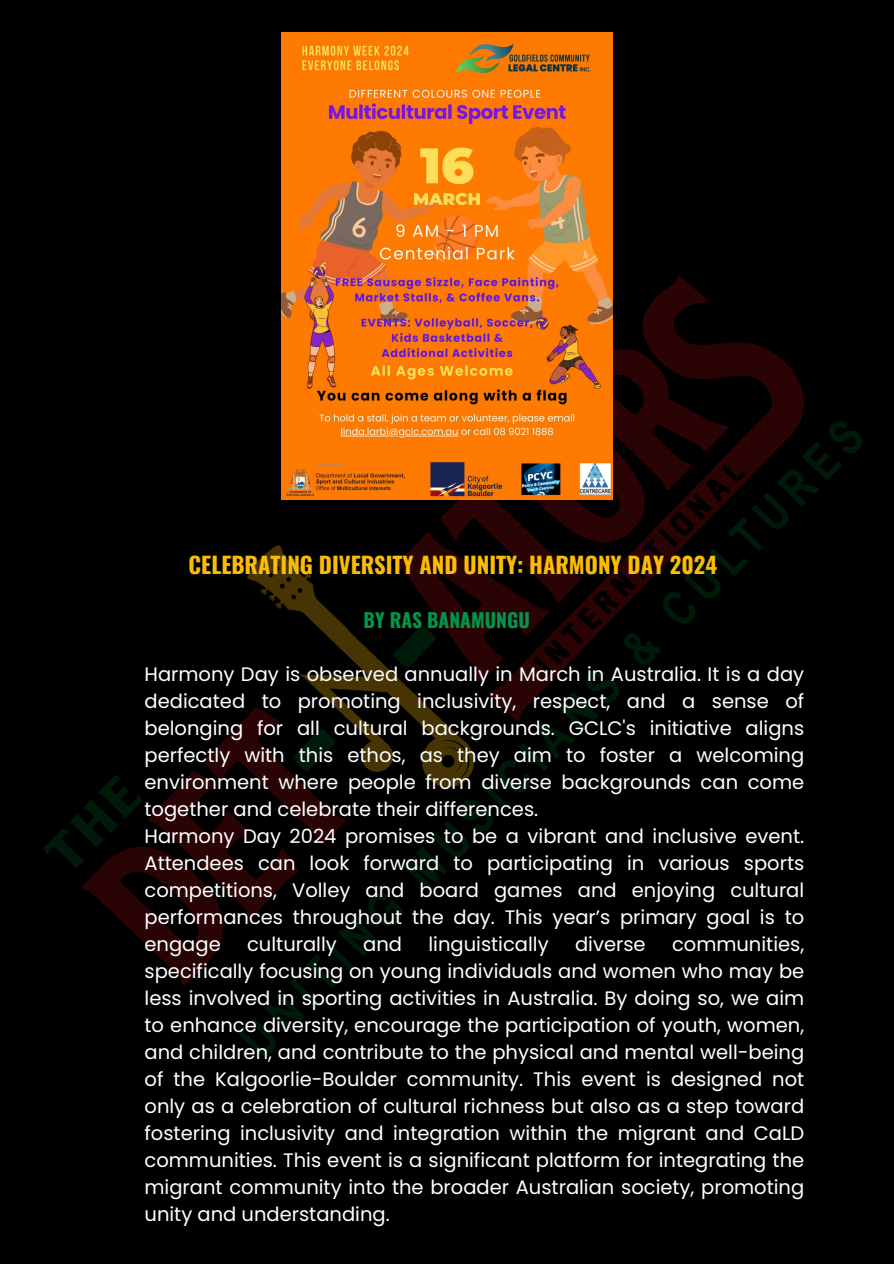
<style>
.page{position:relative;width:894px;height:1264px;background:#fff}
.page>*{position:absolute;margin:0;border:0;box-sizing:border-box;transform-origin:0 0}
.t1{font:700 22.5px "Oswald";color:#fbbc04}
.t2{font:19.5px/27px "Poppins";color:#fff;text-align:justify}
.t3{font:700 19.5px "Oswald";color:#04944b}
</style>
<div class="page">
<img style="left:0;top:0;width:893px;height:1263px">
<img style="left:281px;top:32px;width:331px;height:467px">
<p class="t1" style="left:188px;top:547px;width:530px">CELEBRATING DIVERSITY AND UNITY: HARMONY DAY 2024</p>
<p class="t3" style="left:363px;top:604px;width:168px">BY RAS BANAMUNGU</p>
<h1 class="t2" style="left:144px;top:660px;width:661px">Harmony Day is observed annually in March in Australia. It is a day dedicated to promoting inclusivity, respect, and a sense of belonging for all cultural backgrounds. GCLC's initiative aligns perfectly with this ethos, as they aim to foster a welcoming environment where people from diverse backgrounds can come together and celebrate their differences.</h1>
<h2 class="t2" style="left:144px;top:822px;width:661px">Harmony Day 2024 promises to be a vibrant and inclusive event.<br>Attendees can look forward to participating in various sports competitions, Volley and board games and enjoying cultural performances throughout the day. This year’s primary goal is to engage</h2>
<h2 class="t2" style="left:144px;top:930px;width:661px;text-indent:527px">communities, specifically focusing on young individuals and women who may be less involved in sporting activities in Australia. By doing so, we aim to enhance diversity, encourage the participation of youth, women, and children, and contribute to the physical and mental well-being of the Kalgoorlie-Boulder community. This event is designed not only as a celebration of cultural richness but also as a step toward fostering inclusivity and integration within the migrant and CaLD communities. This event is a significant platform for integrating the migrant community into the broader Australian society, promoting unity and understanding.</h2>
<h2 class="t2" style="left:247px;top:930px;width:91px">culturally</h2>
<h2 class="t2" style="left:363px;top:930px;width:40px">and</h2>
<h2 class="t2" style="left:428px;top:930px;width:122px">linguistically</h2>
<h2 class="t2" style="left:575px;top:930px;width:72px">diverse</h2>
</div>
